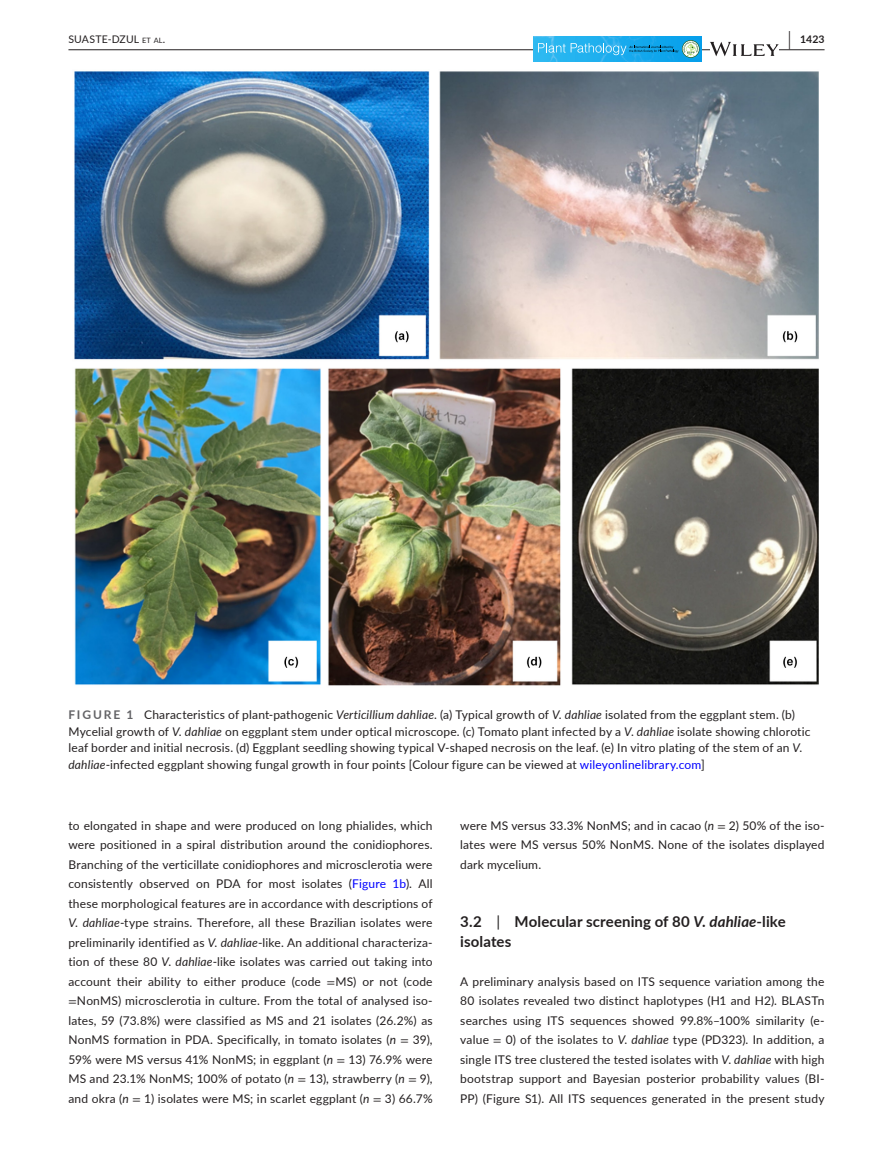
<style>
.page{position:relative;width:893px;height:1174px;background:#fff}
.page>*{position:absolute;margin:0;border:0;box-sizing:border-box;transform-origin:0 0}
.t1{font:700 15px/19.5px "Lato";letter-spacing:.005em;color:#231f20}
.t2{font:12px/19.5px "Lato";letter-spacing:.015em;color:#231f20;text-align:justify}
.t3{font:10.5px "Lato";letter-spacing:.015em;color:#231f20}
.t4{font:700 10.5px "Lato";color:#231f20}
.s1{font-size:7.35px}
.s2{font-size:19.5px}
.s3{font-weight:700;color:#636366}
.s4{font-style:italic}
.s5{color:#00f}
.s6{font-family:"STIX"}
.s7{font-weight:400}
</style>
<div class="page">
<hr style="left:68px;top:49px;width:756px;height:1px;background:#231f20">
<img style="left:534px;top:36px;width:167px;height:26px">
<svg style="left:682px;top:40px;width:18px;height:18px"></svg>
<svg style="left:683px;top:41px;width:16px;height:16px"></svg>
<svg style="left:538px;top:42px;width:160px;height:14px;background:#40b3e3"></svg>
<svg style="left:710px;top:42px;width:69px;height:14px"></svg>
<img style="left:74px;top:71px;width:745px;height:615px">
<p class="t3" style="left:68px;top:31px;width:98px">SUASTE-DZUL <span class="s1">et al</span>.</p>
<p class="t4" style="left:789px;top:31px;width:37px"><span class="s2">|</span> 1423</p>
<p class="t2" style="left:68px;top:706px;width:744px;line-height:16.5px;text-align:left"><span class="s3">FIGURE 1</span> Characteristics of plant-pathogenic <span class="s4">Verticillium dahliae</span>. (a) Typical growth of <span class="s4">V</span>. <span class="s4">dahliae</span> isolated from the eggplant stem. (b)<br>Mycelial growth of <span class="s4">V</span>. <span class="s4">dahliae</span> on eggplant stem under optical microscope. (c) Tomato plant infected by a <span class="s4">V</span>. <span class="s4">dahliae</span> isolate showing chlorotic leaf border and initial necrosis. (d) Eggplant seedling showing typical V-shaped necrosis on the leaf. (e) In vitro plating of the stem of an <span class="s4">V</span>. <span class="s4">dahliae</span>-infected eggplant showing fungal growth in four points [Colour figure can be viewed at <span class="s5">wileyonlinelibrary.com</span>]</p>
<p class="t2" style="left:68px;top:815px;width:366px">to elongated in shape and were produced on long phialides, which were positioned in a spiral distribution around the conidiophores.<br>Branching of the verticillate conidiophores and microsclerotia were consistently observed on PDA for most isolates (<span class="s5">Figure 1b</span>). All these morphological features are in accordance with descriptions of <span class="s4">V</span>. <span class="s4">dahliae</span>-type strains. Therefore, all these Brazilian isolates were preliminarily identified as <span class="s4">V</span>. <span class="s4">dahliae</span>-like. An additional characteriza&shy;tion of these 80 <span class="s4">V</span>. <span class="s4">dahliae</span>-like isolates was carried out taking into account their ability to either produce (code <span class="s6">=</span>MS) or not (code <span class="s6">=</span>NonMS) microsclerotia in culture. From the total of analysed iso&shy;lates, 59 (73.8%) were classified as MS and 21 isolates (26.2%) as NonMS formation in PDA. Specifically, in tomato isolates (<span class="s4">n</span> <span class="s6">=</span> 39), 59% were MS versus 41% NonMS; in eggplant (<span class="s4">n</span> <span class="s6">=</span> 13) 76.9% were MS and 23.1% NonMS; 100% of potato (<span class="s4">n</span> <span class="s6">=</span> 13), strawberry (<span class="s4">n</span> <span class="s6">=</span> 9), and okra (<span class="s4">n</span> <span class="s6">=</span> 1) isolates were MS; in scarlet eggplant (<span class="s4">n</span> <span class="s6">=</span> 3) 66.7%</p>
<p class="t2" style="left:460px;top:815px;width:366px">were MS versus 33.3% NonMS; and in cacao (<span class="s4">n</span> <span class="s6">=</span> 2) 50% of the iso&shy;lates were MS versus 50% NonMS. None of the isolates displayed dark mycelium.</p>
<p class="t1" style="left:460px;top:911px;width:327px">3.2 <span class="s7">|</span> Molecular screening of 80 <span class="s4">V</span>. <span class="s4">dahliae</span>-like isolates</p>
<p class="t2" style="left:460px;top:971px;width:366px">A preliminary analysis based on ITS sequence variation among the 80 isolates revealed two distinct haplotypes (H1 and H2). BLASTn searches using ITS sequences showed 99.8%–100% similarity (e&shy;value <span class="s6">=</span> 0) of the isolates to <span class="s4">V</span>. <span class="s4">dahliae</span> type (PD323). In addition, a single ITS tree clustered the tested isolates with <span class="s4">V</span>. <span class="s4">dahliae</span> with high bootstrap support and Bayesian posterior probability values (BI-PP) (Figure S1). All ITS sequences generated in the present study</p>
</div>
